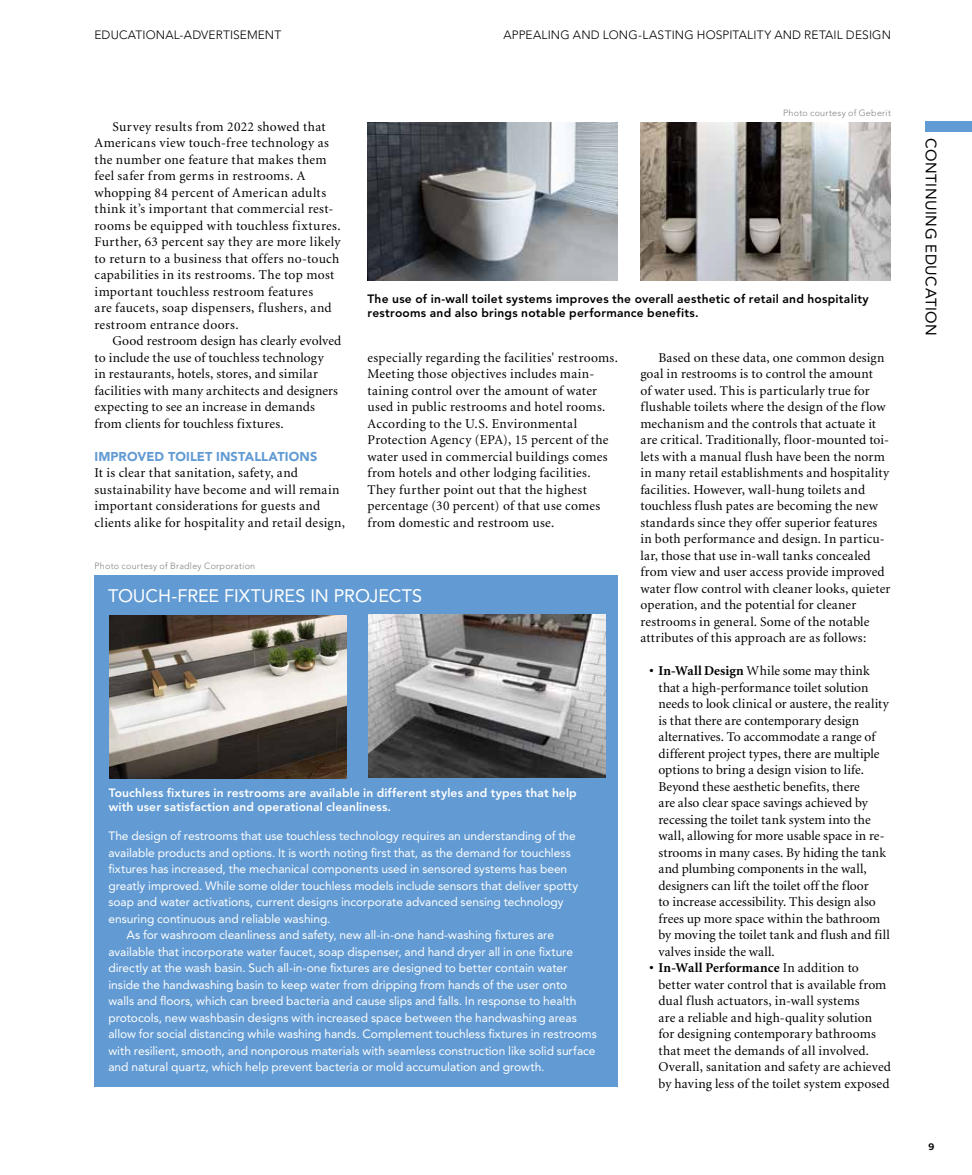
<style>
.page{position:relative;width:972px;height:1175px;background:#fff}
.page>*{position:absolute;margin:0;border:0;box-sizing:border-box;transform-origin:0 0}
.t1{font:18px "Avenir";letter-spacing:-.005em;color:#fff}
.t2{font:15px "Avenir";letter-spacing:.035em;color:#000}
.t3{font:13.5px/16.5px "Minion";letter-spacing:.015em;color:#000}
.t4{font:900 12.75px "Avenir";letter-spacing:.01em;color:#629bd3}
.t5{font:12px "Avenir";letter-spacing:-.005em;color:#fff}
.t6{font:800 12px/14.4px "Avenir";letter-spacing:.02em;color:#000}
.t7{font:800 12px/14.4px "Avenir";letter-spacing:.01em;color:#fff}
.t8{font:300 12px "Avenir";letter-spacing:.015em;color:#000}
.t9{font:300 9px "Avenir";letter-spacing:.025em;color:#808285}
.t10{font:700 9px "Benton Sans";color:#000}
.s1{font-weight:700}
</style>
<div class="page">
<div style="left:925px;top:122px;width:47px;height:10px;background:#629bd3"></div>
<img style="left:368px;top:123px;width:250px;height:157px">
<img style="left:640px;top:123px;width:251px;height:157px">
<div style="left:94px;top:575px;width:524px;height:512px;background:#629bd3"></div>
<img style="left:109px;top:615px;width:237px;height:163px">
<img style="left:369px;top:614px;width:237px;height:163px">
<p class="t8" style="left:94px;top:28px;width:188px">EDUCATIONAL-ADVERTISEMENT</p>
<p class="t8" style="left:503px;top:28px;width:389px">APPEALING AND LONG-LASTING HOSPITALITY AND RETAIL DESIGN</p>
<p class="t9" style="left:783px;top:108px;width:109px">Photo courtesy of Geberit</p>
<p class="t3" style="left:95px;top:118px;width:248px;text-indent:18px">Survey results from 2022 showed that Americans view touch-free technology as the number one feature that makes them feel safer from germs in restrooms. A whopping 84 percent of American adults think it’s important that commercial rest&shy;rooms be equipped with touchless fixtures.<br>Further, 63 percent say they are more likely to return to a business that offers no-touch capabilities in its restrooms. The top most important touchless restroom features<br>are faucets, soap dispensers, flushers, and restroom entrance doors.</p>
<p class="t3" style="left:95px;top:333px;width:248px;text-indent:18px">Good restroom design has clearly evolved to include the use of touchless technology<br>in restaurants, hotels, stores, and similar facilities with many architects and designers expecting to see an increase in demands from clients for touchless fixtures.</p>
<p class="t4" style="left:94px;top:448px;width:224px">IMPROVED TOILET INSTALLATIONS</p>
<p class="t3" style="left:94px;top:465px;width:252px">It is clear that sanitation, safety, and sustainability have become and will remain important considerations for guests and clients alike for hospitality and retail design,</p>
<p class="t6" style="left:368px;top:291px;width:503px">The use of in-wall toilet systems improves the overall aesthetic of retail and hospitality restrooms and also brings notable performance benefits.</p>
<p class="t3" style="left:367px;top:349px;width:252px">especially regarding the facilities' restrooms.<br>Meeting those objectives includes main&shy;taining control over the amount of water used in public restrooms and hotel rooms.<br>According to the U.S. Environmental Protection Agency (EPA), 15 percent of the water used in commercial buildings comes from hotels and other lodging facilities.<br>They further point out that the highest percentage (30 percent) of that use comes from domestic and restroom use.</p>
<p class="t3" style="left:641px;top:349px;width:252px;text-indent:18px">Based on these data, one common design goal in restrooms is to control the amount<br>of water used. This is particularly true for flushable toilets where the design of the flow mechanism and the controls that actuate it are critical. Traditionally, floor-mounted toi&shy;lets with a manual flush have been the norm in many retail establishments and hospitality facilities. However, wall-hung toilets and touchless flush pates are becoming the new standards since they offer superior features in both performance and design. In particu&shy;lar, those that use in-wall tanks concealed from view and user access provide improved water flow control with cleaner looks, quieter operation, and the potential for cleaner restrooms in general. Some of the notable attributes of this approach are as follows:</p>
<p class="t3" style="left:659px;top:663px;width:233px;text-indent:-9px"><span class="s1">• In-Wall Design</span> While some may think that a high-performance toilet solution needs to look clinical or austere, the reality is that there are contemporary design alternatives. To accommodate a range of different project types, there are multiple options to bring a design vision to life.<br>Beyond these aesthetic benefits, there<br>are also clear space savings achieved by recessing the toilet tank system into the wall, allowing for more usable space in re&shy;strooms in many cases. By hiding the tank and plumbing components in the wall, designers can lift the toilet off the floor<br>to increase accessibility. This design also frees up more space within the bathroom by moving the toilet tank and flush and fill valves inside the wall.</p>
<p class="t3" style="left:659px;top:960px;width:234px;text-indent:-9px"><span class="s1">• In-Wall Performance</span> In addition to better water control that is available from dual flush actuators, in-wall systems<br>are a reliable and high-quality solution for designing contemporary bathrooms that meet the demands of all involved.<br>Overall, sanitation and safety are achieved by having less of the toilet system exposed</p>
<p class="t9" style="left:95px;top:560px;width:162px">Photo courtesy of Bradley Corporation</p>
<h1 class="t1" style="left:108px;top:585px;width:315px">TOUCH-FREE FIXTURES IN PROJECTS</h1>
<p class="t7" style="left:109px;top:785px;width:470px">Touchless fixtures in restrooms are available in different styles and types that help with user satisfaction and operational cleanliness.</p>
<p class="t5" style="left:108px;top:829px;width:469px">The design of restrooms that use touchless technology requires an understanding of the</p>
<p class="t5" style="left:108px;top:845px;width:464px">available products and options. It is worth noting first that, as the demand for touchless</p>
<p class="t5" style="left:108px;top:862px;width:460px">fixtures has increased, the mechanical components used in sensored systems has been</p>
<p class="t5" style="left:108px;top:878px;width:471px">greatly improved. While some older touchless models include sensors that deliver spotty</p>
<p class="t5" style="left:108px;top:895px;width:457px">soap and water activations, current designs incorporate advanced sensing technology</p>
<p class="t5" style="left:108px;top:911px;width:224px">ensuring continuous and reliable washing.</p>
<p class="t5" style="left:126px;top:928px;width:429px">As for washroom cleanliness and safety, new all-in-one hand-washing fixtures are</p>
<p class="t5" style="left:108px;top:944px;width:466px">available that incorporate water faucet, soap dispenser, and hand dryer all in one fixture</p>
<p class="t5" style="left:108px;top:961px;width:460px">directly at the wash basin. Such all-in-one fixtures are designed to better contain water</p>
<p class="t5" style="left:108px;top:977px;width:460px">inside the handwashing basin to keep water from dripping from hands of the user onto</p>
<p class="t5" style="left:108px;top:994px;width:469px">walls and floors, which can breed bacteria and cause slips and falls. In response to health</p>
<p class="t5" style="left:108px;top:1010px;width:470px">protocols, new washbasin designs with increased space between the handwashing areas</p>
<p class="t5" style="left:108px;top:1027px;width:490px">allow for social distancing while washing hands. Complement touchless fixtures in restrooms</p>
<p class="t5" style="left:108px;top:1043px;width:489px">with resilient, smooth, and nonporous materials with seamless construction like solid surface</p>
<p class="t5" style="left:108px;top:1060px;width:438px">and natural quartz, which help prevent bacteria or mold accumulation and growth.</p>
<p class="t2" style="left:940px;top:138px;width:199px;rotate:90deg">CONTINUING EDUCATION</p>
<p class="t10" style="left:929px;top:1141px;width:7px">9</p>
</div>
